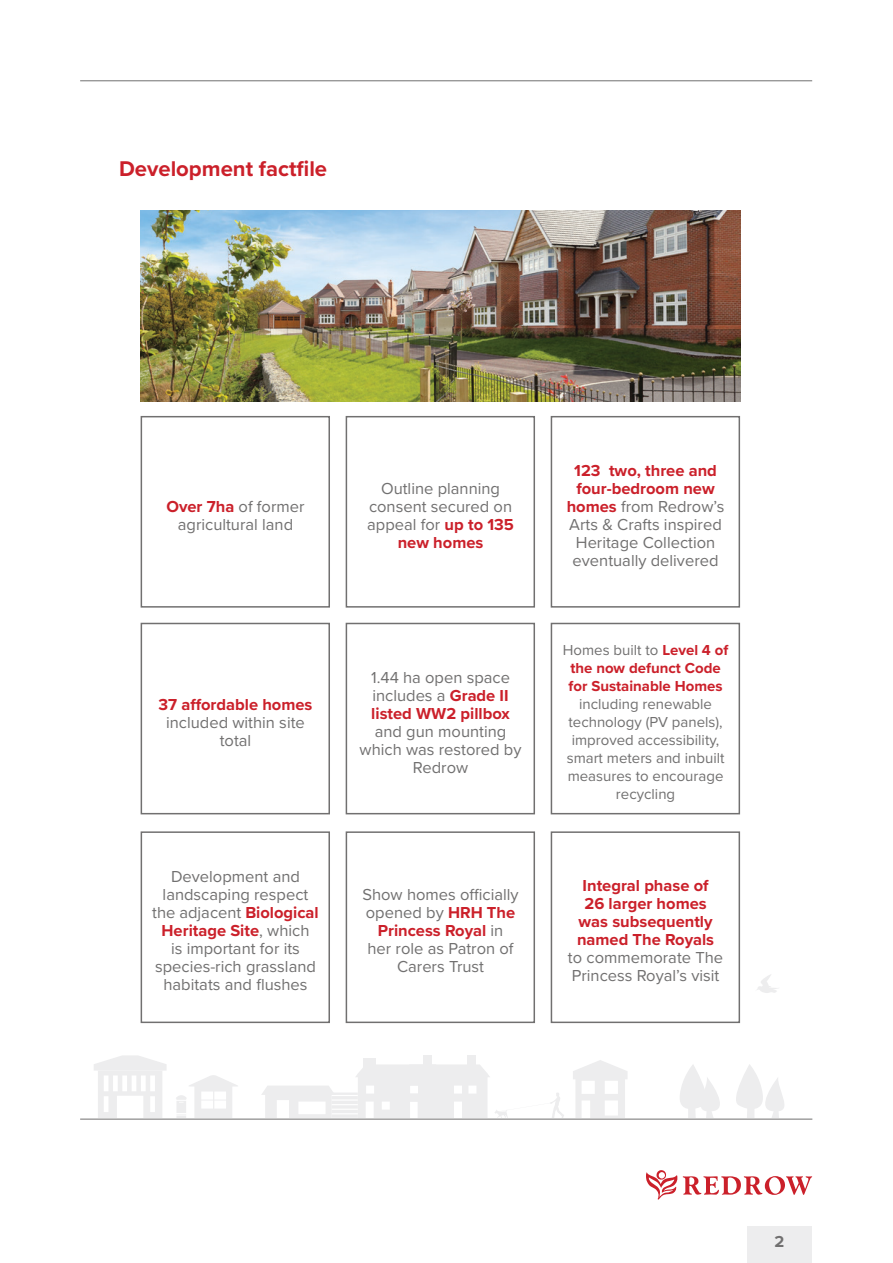
<style>
.page{position:relative;width:893px;height:1263px;background:#fff}
.page>*{position:absolute;margin:0;border:0;box-sizing:border-box;transform-origin:0 0}
.t1{font:700 22.05px "Proxima Nova";color:#cb202a}
.t2{font:16.5px/18px "Proxima Nova";color:#717070;text-align:center}
.t3{font:700 16.5px/18px "Proxima Nova";color:#cb202a;text-align:center}
.t4{font:700 16.5px "Proxima Nova";color:#717070}
.t5{font:15px/18px "Proxima Nova";color:#717070;text-align:center}
.s1{font-weight:700;color:#cb202a}
.s2{font-weight:400;color:#717070}
</style>
<div class="page">
<svg style="left:646px;top:1170px;width:166px;height:29px"></svg>
<hr style="left:80px;top:81px;width:732px;height:1px;background:#717070">
<div style="left:747px;top:1226px;width:65px;height:37px;background:#ededee"></div>
<svg style="left:94px;top:1055px;width:73px;height:63px"></svg>
<svg style="left:573px;top:1060px;width:55px;height:58px"></svg>
<svg style="left:680px;top:1064px;width:104px;height:54px"></svg>
<div style="left:424px;top:1055px;width:8px;height:10px;background:#ededee"></div>
<div style="left:468px;top:1055px;width:8px;height:10px;background:#ededee"></div>
<div style="left:364px;top:1058px;width:12px;height:10px;background:#ededee"></div>
<hr style="left:332px;top:1114px;width:26px;height:4px;background:#ededee">
<hr style="left:332px;top:1110px;width:26px;height:3px;background:#ededee">
<hr style="left:332px;top:1105px;width:26px;height:4px;background:#ededee">
<hr style="left:332px;top:1101px;width:26px;height:3px;background:#ededee">
<hr style="left:332px;top:1096px;width:26px;height:3px;background:#ededee">
<hr style="left:332px;top:1092px;width:26px;height:3px;background:#ededee">
<svg style="left:262px;top:1086px;width:71px;height:32px"></svg>
<svg style="left:757px;top:974px;width:21px;height:19px"></svg>
<svg style="left:551px;top:1093px;width:13px;height:25px"></svg>
<svg style="left:356px;top:1064px;width:152px;height:54px"></svg>
<svg style="left:176px;top:1075px;width:62px;height:43px"></svg>
<hr style="left:80px;top:1119px;width:732px;height:1px;background:#717070">
<div style="left:141px;top:416px;width:189px;height:192px;border:2px solid #717070"></div>
<div style="left:141px;top:623px;width:189px;height:191px;border:2px solid #717070"></div>
<div style="left:141px;top:831px;width:189px;height:192px;border:2px solid #717070"></div>
<div style="left:346px;top:416px;width:189px;height:192px;border:2px solid #717070"></div>
<div style="left:346px;top:623px;width:189px;height:191px;border:2px solid #717070"></div>
<div style="left:346px;top:831px;width:189px;height:192px;border:2px solid #717070"></div>
<div style="left:551px;top:416px;width:189px;height:192px;border:2px solid #717070"></div>
<div style="left:551px;top:623px;width:189px;height:191px;border:2px solid #717070"></div>
<div style="left:551px;top:831px;width:189px;height:192px;border:2px solid #717070"></div>
<img style="left:141px;top:210px;width:599px;height:192px">
<p class="t1" style="left:119px;top:152px;width:210px">Development factfile</p>
<p class="t2" style="left:166px;top:496px;width:140px"><span class="s1">Over 7ha</span> of former agricultural land</p>
<p class="t2" style="left:367px;top:478px;width:148px">Outline planning consent secured on appeal for <span class="s1">up to 135 new homes</span></p>
<p class="t2" style="left:159px;top:694px;width:155px"><span class="s1">37 affordable homes </span>included within site total</p>
<p class="t2" style="left:152px;top:867px;width:168px">Development and landscaping respect the adjacent <span class="s1">Biological<br>Heritage Site</span>, which<br>is important for its species-rich grassland habitats and flushes</p>
<p class="t2" style="left:360px;top:667px;width:163px">1.44 ha open space includes a <span class="s1">Grade II listed WW2 pillbox </span>and gun mounting which was restored by<br>Redrow</p>
<p class="t2" style="left:362px;top:885px;width:158px">Show homes officially opened by <span class="s1">HRH The<br>Princess Royal</span> in<br>her role as Patron of<br>Carers Trust</p>
<p class="t2" style="left:567px;top:460px;width:159px"><span class="s1">123 two, three and four-bedroom new homes</span> from Redrow’s<br>Arts &amp; Crafts inspired<br>Heritage Collection eventually delivered</p>
<p class="t5" style="left:563px;top:640px;width:167px">Homes built to <span class="s1">Level 4 of the now defunct Code for Sustainable Homes </span>including renewable technology (PV panels), improved accessibility, smart meters and inbuilt measures to encourage recycling</p>
<p class="t3" style="left:568px;top:876px;width:157px">Integral phase of<br>26 larger homes was subsequently named The Royals <span class="s2">to commemorate The<br>Princess Royal’s visit</span></p>
<p class="t4" style="left:775px;top:1229px;width:11px">2</p>
</div>
